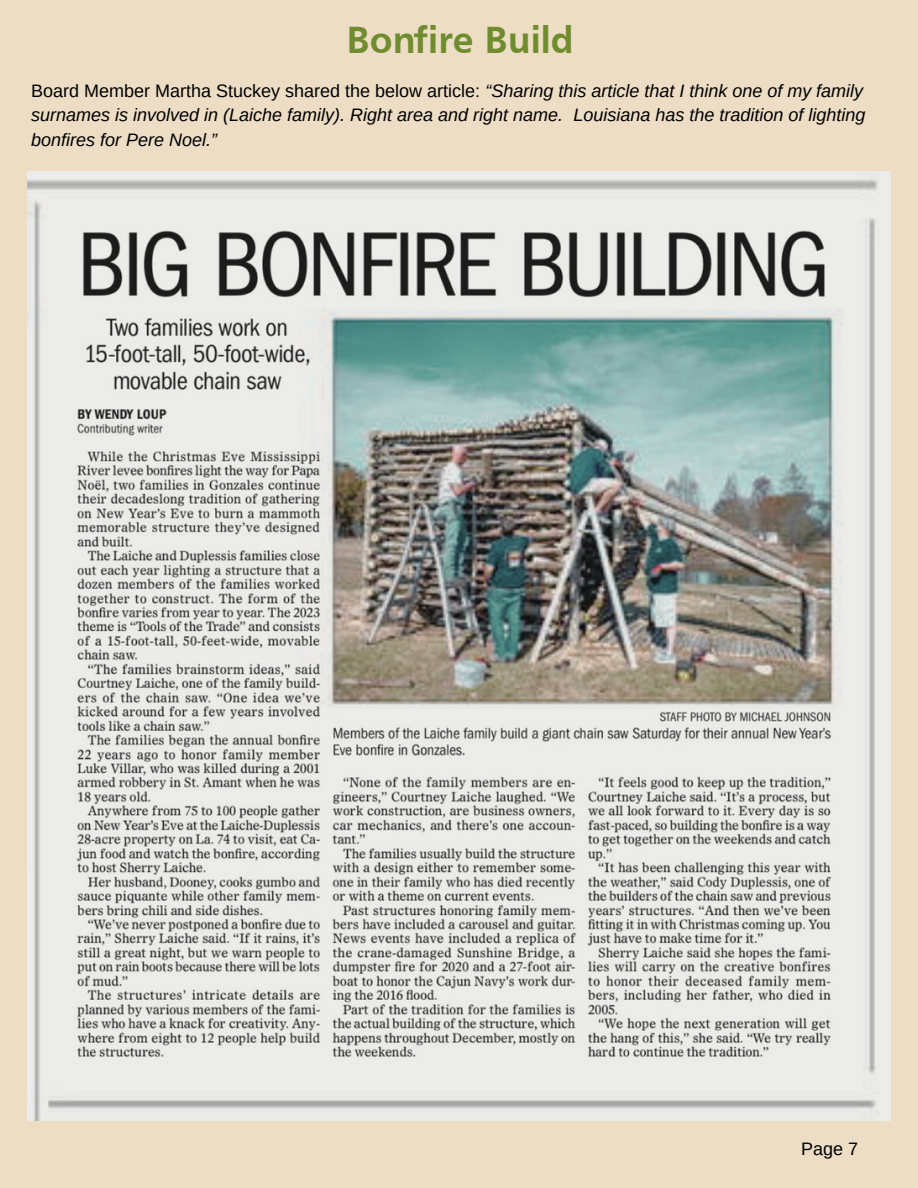
<style>
.page{position:relative;width:918px;height:1188px;background:#edddc5}
.page>*{position:absolute;margin:0;border:0;box-sizing:border-box;transform-origin:0 0}
.t1{font:700 39px "Frutiger";color:#6f8d2e}
.t2{font:italic 18px/24.8px "Arimo";color:#000}
.t3{font:18px "Arimo";color:#000}
.s1{font-style:normal}
</style>
<div class="page">
<img style="left:27px;top:172px;width:863px;height:948px">
<h1 class="t1" style="left:346px;top:25px;width:229px">Bonfire Build</h1>
<p class="t2" style="left:31px;top:78px;width:836px"><span class="s1">Board Member Martha Stuckey shared the below article:</span> “Sharing this article that I think one of my family surnames is involved in (Laiche family). Right area and right name. Louisiana has the tradition of lighting bonfires for Pere Noel.”</p>
<p class="t3" style="left:801px;top:1139px;width:59px">Page 7</p>
</div>
